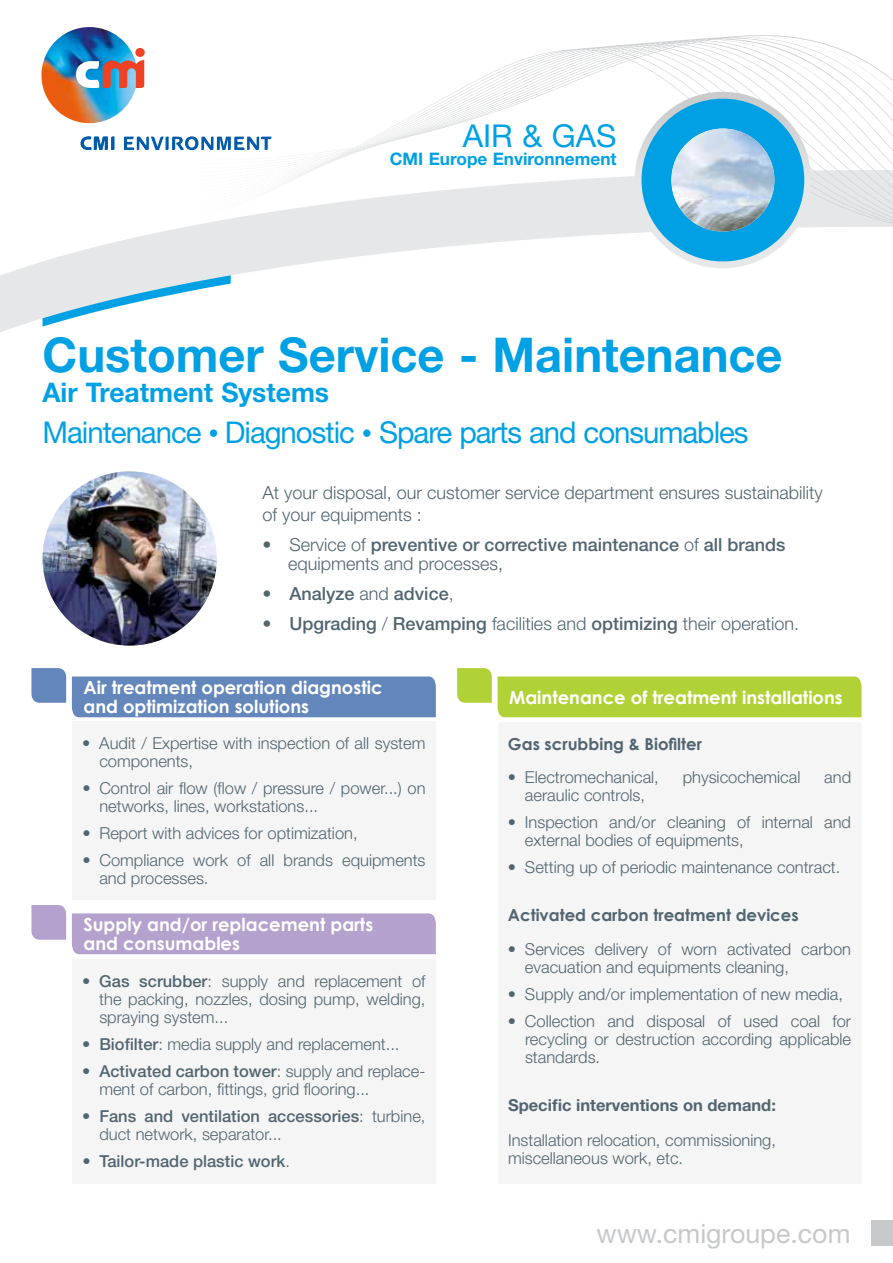
<style>
.page{position:relative;width:893px;height:1263px;background:#fff}
.page>*{position:absolute;margin:0;border:0;box-sizing:border-box;transform-origin:0 0}
.t1{font:700 48px "Helvetica Neue LT Std";color:#00a1e4}
.t2{font:31.5px "Helvetica Neue LT Std";color:#00a1e4}
.t3{font:30px "Helvetica Neue LT Std";letter-spacing:-.035em;color:#00a1e4}
.t4{font:700 27px "Helvetica Neue LT Std";color:#00a1e4}
.t5{font:26.7px "Helvetica Neue LT Std";color:#c7c8ca}
.t6{font:500 18px/19.5px "Helvetica Neue LT Std";color:#516570}
.t7{font:700 18px/19.5px "Century Gothic";color:#fff}
.t8{font:300 18px/21.6px "Helvetica Neue LT Std";color:#516570}
.t9{font:700 17.25px "Helvetica Neue LT Std";color:#00a1e4}
.t10{font:300 16.5px/18px "Helvetica Neue LT Std";color:#516570}
.t11{font:700 16.5px "Century Gothic";color:#516570}
.t12{font:700 16.5px "Helvetica Neue LT Std";color:#516570}
.t13{font:500 16.5px "Helvetica Neue LT Std";color:#516570}
.s1{font-family:"Times New Roman"}
.s2{font-weight:300}
.s3{font-weight:500}
</style>
<div class="page">
<svg style="left:0;top:170px;width:893px;height:162px"></svg>
<svg style="left:581px;top:38px;width:136px;height:11px"></svg>
<svg style="left:457px;top:668px;width:35px;height:35px"></svg>
<div style="left:498px;top:676px;width:363px;height:41px;background:#b0d236"></div>
<svg style="left:31px;top:668px;width:35px;height:35px"></svg>
<div style="left:72px;top:676px;width:364px;height:41px;background:#6487bb"></div>
<svg style="left:31px;top:905px;width:35px;height:35px"></svg>
<div style="left:72px;top:913px;width:364px;height:41px;background:#b5a1cd"></div>
<img style="left:43px;top:471px;width:174px;height:175px;border-radius:87px">
<svg style="left:635px;top:92px;width:176px;height:176px;background:#d4dbde"></svg>
<div style="left:641px;top:99px;width:163px;height:162px;background:#00a1e4;border-radius:50%"></div>
<img style="left:671px;top:129px;width:103px;height:103px;border-radius:51px">
<div style="left:872px;top:1220px;width:21px;height:26px;background:#c7c8ca"></div>
<img style="left:41px;top:27px;width:97px;height:96px">
<svg style="left:76px;top:60px;width:68px;height:28px"></svg>
<div style="left:135px;top:48px;width:10px;height:9px;background:#ef4123;border-radius:50%"></div>
<svg style="left:81px;top:137px;width:33px;height:13px"></svg>
<svg style="left:124px;top:136px;width:147px;height:14px"></svg>
<h2 class="t2" style="left:463px;top:117px;width:156px">AIR &amp; GAS</h2>
<p class="t9" style="left:390px;top:148px;width:228px">CMI Europe Environnement</p>
<h1 class="t1" style="left:43px;top:326px;width:742px">Customer Service - Maintenance</h1>
<h3 class="t4" style="left:43px;top:376px;width:288px">Air Treatment Systems</h3>
<h3 class="t3" style="left:43px;top:414px;width:708px">Maintenance <span class="s1">•</span> Diagnostic <span class="s1">•</span> Spare parts and consumables</h3>
<p class="t8" style="left:263px;top:482px;width:562px">At your disposal, our customer service department ensures sustainability of your equipments :</p>
<p class="t6" style="left:288px;top:535px;width:499px;text-indent:-26px"><span class="s2">• Service of</span> preventive or corrective maintenance <span class="s2">of</span> all brands <span class="s2">equipments and processes,</span></p>
<p class="t6" style="left:263px;top:584px;width:193px">• Analyze <span class="s2">and</span> advice<span class="s2">,</span></p>
<p class="t6" style="left:263px;top:614px;width:538px">• Upgrading <span class="s2">/</span> Revamping <span class="s2">facilities and</span> optimizing <span class="s2">their operation.</span></p>
<p class="t7" style="left:83px;top:677px;width:301px">Air treatment operation diagnostic and optimization solutions</p>
<p class="t10" style="left:99px;top:734px;width:328px;text-indent:-17px">• Audit / Expertise with inspection of all system components,</p>
<p class="t10" style="left:99px;top:779px;width:328px;text-indent:-17px">• Control air flow (flow / pressure / power...) on networks, lines, workstations...</p>
<p class="t10" style="left:82px;top:824px;width:277px">• Report with advices for optimization,</p>
<p class="t10" style="left:99px;top:851px;width:328px;text-indent:-17px">• Compliance work of all brands equipments and processes.</p>
<p class="t7" style="left:83px;top:914px;width:291px">Supply and/or replacement parts and consumables</p>
<p class="t10" style="left:99px;top:972px;width:328px;text-align:justify;text-indent:-17px"><span class="s3">• Gas scrubber</span>: supply and replacement of the packing, nozzles, dosing pump, welding, spraying system...</p>
<p class="t10" style="left:82px;top:1035px;width:319px"><span class="s3">• Biofilter</span>: media supply and replacement...</p>
<p class="t10" style="left:99px;top:1062px;width:328px;text-indent:-17px"><span class="s3">• Activated carbon tower</span>: supply and replace&shy;ment of carbon, fittings, grid flooring...</p>
<p class="t10" style="left:99px;top:1107px;width:328px;text-indent:-17px"><span class="s3">• Fans and ventilation accessories</span>: turbine, duct network, separator...</p>
<p class="t13" style="left:82px;top:1151px;width:209px">• Tailor-made plastic work<span class="s2">.</span></p>
<p class="t7" style="left:509px;top:686px;width:335px">Maintenance of treatment installations</p>
<p class="t11" style="left:508px;top:731px;width:196px">Gas scrubbing &amp; Biofilter</p>
<p class="t10" style="left:508px;top:768px;width:152px">• Electromechanical,</p>
<p class="t10" style="left:683px;top:768px;width:119px">physicochemical</p>
<p class="t10" style="left:824px;top:768px;width:28px">and</p>
<p class="t10" style="left:525px;top:786px;width:122px">aeraulic controls,</p>
<p class="t10" style="left:525px;top:813px;width:328px;text-indent:-17px">• Inspection and/or cleaning of internal and external bodies of equipments,</p>
<p class="t10" style="left:508px;top:858px;width:334px">• Setting up of periodic maintenance contract.</p>
<p class="t11" style="left:508px;top:902px;width:292px">Activated carbon treatment devices</p>
<p class="t10" style="left:525px;top:940px;width:328px;text-indent:-17px">• Services delivery of worn activated carbon evacuation and equipments cleaning,</p>
<p class="t10" style="left:508px;top:985px;width:337px">• Supply and/or implementation of new media,</p>
<p class="t10" style="left:525px;top:1012px;width:328px;text-align:justify;text-indent:-17px">• Collection and disposal of used coal for recycling or destruction according applicable standards.</p>
<p class="t12" style="left:508px;top:1095px;width:269px">Specific interventions on demand:</p>
<p class="t10" style="left:508px;top:1131px;width:270px">Installation relocation, commissioning, miscellaneous work, etc.</p>
<h3 class="t5" style="left:596px;top:1217px;width:256px">www.cmigroupe.com</h3>
</div>
